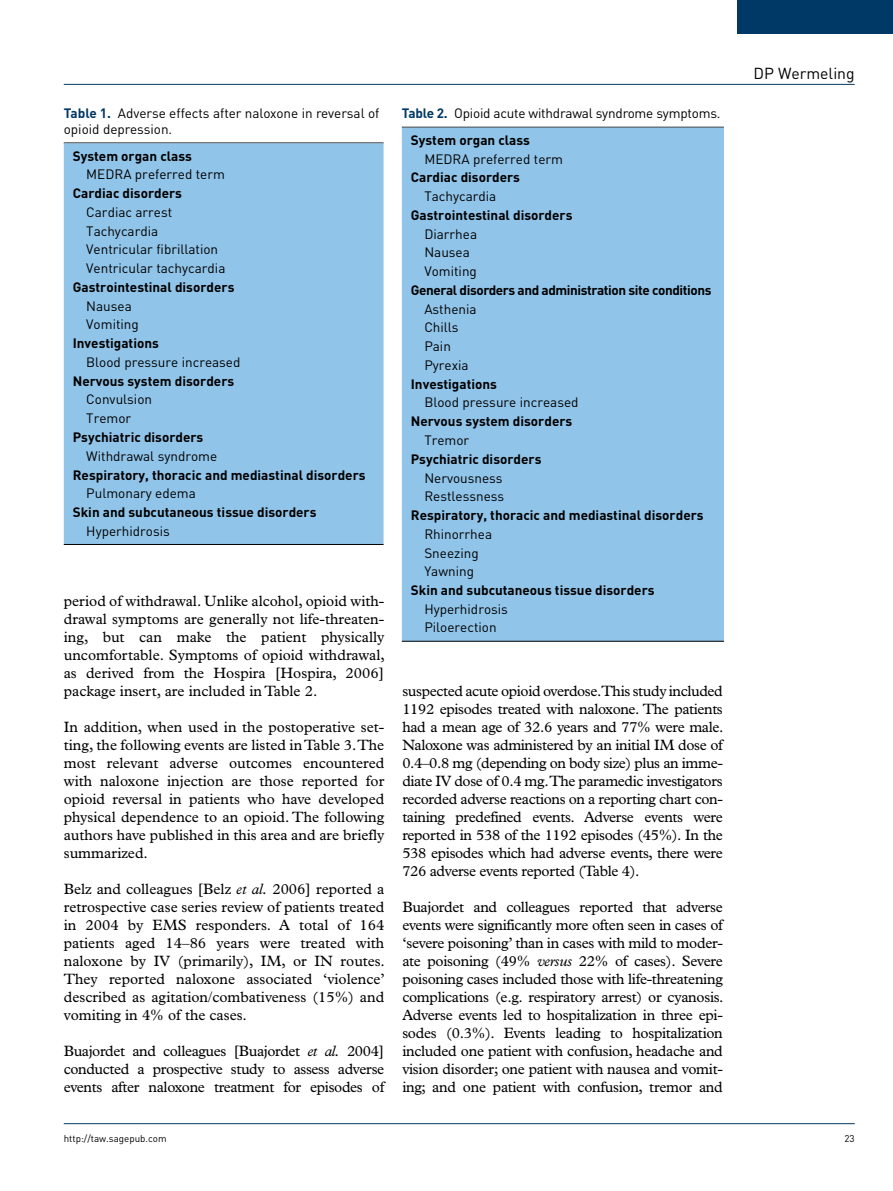
<style>
.page{position:relative;width:893px;height:1191px;background:#fff}
.page>*{position:absolute;margin:0;border:0;box-sizing:border-box;transform-origin:0 0}
.t1{font:15.75px "DIN";color:#000}
.t2{font:15px/18px "Plantin Std";letter-spacing:-.015em;color:#000;text-align:justify}
.t3{font:13.5px/18.8px "DIN";color:#000}
.t4{font:700 13.5px "DIN";color:#000}
.t5{font:700 13.5px "DIN";letter-spacing:-.03em;color:#000}
.t6{font:9.75px "DIN";color:#000}
.s1{font-weight:700;color:#003965}
.s2{font-style:italic}
.s3{font-weight:700}
</style>
<div class="page">
<hr style="left:64px;top:84px;width:791px;height:1px;background:#003965">
<hr style="left:64px;top:1123px;width:791px;height:1px;background:#003965">
<div style="left:738px;top:0;width:155px;height:34px;background:#003965"></div>
<div style="left:64px;top:143px;width:320px;height:401px;background:#90c4e9"></div>
<hr style="left:64px;top:544px;width:320px;height:1px;background:#000">
<hr style="left:402px;top:127px;width:322px;height:1px;background:#000">
<div style="left:402px;top:128px;width:322px;height:513px;background:#90c4e9"></div>
<hr style="left:402px;top:641px;width:322px;height:1px;background:#000">
<p class="t3" style="left:64px;top:105px;width:317px;line-height:15.8px"><span class="s1">Table 1.</span> Adverse effects after naloxone in reversal of opioid depression.</p>
<p class="t4" style="left:73px;top:147px;width:121px">System organ class</p>
<p class="t3" style="left:86px;top:165px;width:140px">MEDRA preferred term</p>
<p class="t4" style="left:73px;top:184px;width:111px">Cardiac disorders</p>
<p class="t3" style="left:86px;top:202px;width:141px">Cardiac arrest<br>Tachycardia<br>Ventricular fibrillation<br>Ventricular tachycardia</p>
<p class="t4" style="left:73px;top:278px;width:163px">Gastrointestinal disorders</p>
<p class="t3" style="left:86px;top:296px;width:54px">Nausea<br>Vomiting</p>
<p class="t4" style="left:73px;top:334px;width:88px">Investigations</p>
<p class="t3" style="left:86px;top:352px;width:156px">Blood pressure increased</p>
<p class="t4" style="left:73px;top:372px;width:163px">Nervous system disorders</p>
<p class="t3" style="left:86px;top:390px;width:67px">Convulsion<br>Tremor</p>
<p class="t4" style="left:73px;top:428px;width:132px">Psychiatric disorders</p>
<p class="t3" style="left:86px;top:446px;width:132px">Withdrawal syndrome</p>
<p class="t4" style="left:73px;top:466px;width:294px">Respiratory, thoracic and mediastinal disorders</p>
<p class="t3" style="left:86px;top:484px;width:111px">Pulmonary edema</p>
<p class="t4" style="left:73px;top:503px;width:245px">Skin and subcutaneous tissue disorders</p>
<p class="t3" style="left:86px;top:521px;width:85px">Hyperhidrosis</p>
<p class="t2" style="left:64px;top:592px;width:323px">period of withdrawal. Unlike alcohol, opioid with&shy;drawal symptoms are generally not life-threaten&shy;ing, but can make the patient physically uncomfortable. Symptoms of opioid withdrawal, as derived from the Hospira [Hospira, 2006] package insert, are included in Table 2.</p>
<p class="t2" style="left:64px;top:718px;width:322px">In addition, when used in the postoperative set&shy;ting, the following events are listed in Table 3. The most relevant adverse outcomes encountered with naloxone injection are those reported for opioid reversal in patients who have developed physical dependence to an opioid. The following authors have published in this area and are briefly summarized.</p>
<p class="t2" style="left:64px;top:880px;width:323px">Belz and colleagues [Belz <span class="s2">et al.</span> 2006] reported a retrospective case series review of patients treated in 2004 by EMS responders. A total of 164 patients aged 14–86 years were treated with naloxone by IV (primarily), IM, or IN routes.<br>They reported naloxone associated ‘violence’ described as agitation/combativeness (15%) and vomiting in 4% of the cases.</p>
<p class="t2" style="left:64px;top:1042px;width:322px">Buajordet and colleagues [Buajordet <span class="s2">et al.</span> 2004] conducted a prospective study to assess adverse events after naloxone treatment for episodes of</p>
<p class="t3" style="left:411px;top:99px;width:311px;line-height:27px;text-indent:-9px"><span class="s1">Table 2.</span> Opioid acute withdrawal syndrome symptoms.<br><span class="s3">System organ class</span></p>
<p class="t3" style="left:424px;top:149px;width:140px">MEDRA preferred term</p>
<p class="t4" style="left:411px;top:169px;width:111px">Cardiac disorders</p>
<p class="t3" style="left:424px;top:187px;width:74px">Tachycardia</p>
<p class="t4" style="left:411px;top:206px;width:163px">Gastrointestinal disorders</p>
<p class="t3" style="left:424px;top:224px;width:54px">Diarrhea<br>Nausea<br>Vomiting</p>
<p class="t5" style="left:411px;top:281px;width:302px">General disorders and administration site conditions</p>
<p class="t3" style="left:424px;top:299px;width:54px">Asthenia<br>Chills<br>Pain<br>Pyrexia</p>
<p class="t4" style="left:411px;top:375px;width:88px">Investigations</p>
<p class="t3" style="left:424px;top:393px;width:156px">Blood pressure increased</p>
<p class="t4" style="left:411px;top:412px;width:163px">Nervous system disorders</p>
<p class="t3" style="left:424px;top:430px;width:46px">Tremor</p>
<p class="t4" style="left:411px;top:450px;width:132px">Psychiatric disorders</p>
<p class="t3" style="left:424px;top:468px;width:81px">Nervousness<br>Restlessness</p>
<p class="t4" style="left:411px;top:506px;width:294px">Respiratory, thoracic and mediastinal disorders</p>
<p class="t3" style="left:424px;top:524px;width:69px">Rhinorrhea<br>Sneezing<br>Yawning</p>
<p class="t4" style="left:411px;top:581px;width:245px">Skin and subcutaneous tissue disorders</p>
<p class="t3" style="left:424px;top:599px;width:85px">Hyperhidrosis<br>Piloerection</p>
<p class="t2" style="left:402px;top:682px;width:323px">suspected acute opioid overdose. This study included 1192 episodes treated with naloxone. The patients had a mean age of 32.6 years and 77% were male.<br>Naloxone was administered by an initial IM dose of 0.4–0.8 mg (depending on body size) plus an imme&shy;diate IV dose of 0.4 mg. The paramedic investigators recorded adverse reactions on a reporting chart con&shy;taining predefined events. Adverse events were reported in 538 of the 1192 episodes (45%). In the 538 episodes which had adverse events, there were 726 adverse events reported (Table 4).</p>
<p class="t2" style="left:402px;top:898px;width:323px">Buajordet and colleagues reported that adverse events were significantly more often seen in cases of ‘severe poisoning’ than in cases with mild to moder&shy;ate poisoning (49% <span class="s2">versus</span> 22% of cases). Severe poisoning cases included those with life-threatening complications (e.g. respiratory arrest) or cyanosis.<br>Adverse events led to hospitalization in three epi&shy;sodes (0.3%). Events leading to hospitalization included one patient with confusion, headache and vision disorder; one patient with nausea and vomit&shy;ing; and one patient with confusion, tremor and</p>
<p class="t1" style="left:754px;top:63px;width:103px">DP Wermeling</p>
<p class="t6" style="left:64px;top:1132px;width:104px">http://taw.sagepub.com</p>
<p class="t6" style="left:844px;top:1132px;width:12px">23</p>
</div>
